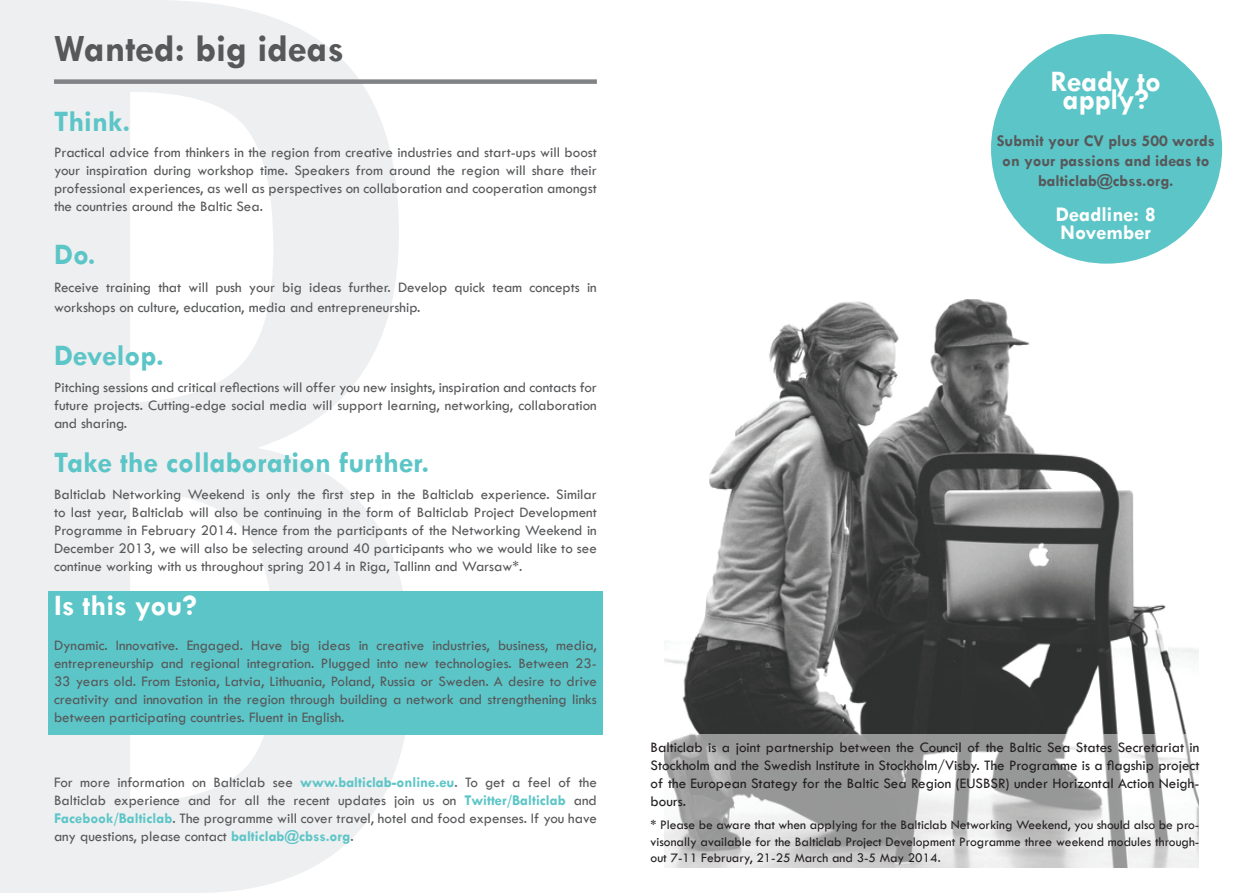
<style>
.page{position:relative;width:1259px;height:893px;background:#fff}
.page>*{position:absolute;margin:0;border:0;box-sizing:border-box;transform-origin:0 0}
.t1{font:700 39px "Tw Cen";color:#57585a}
.t2{font:700 30px "Tw Cen";color:#5cc5c7}
.t3{font:700 30px "Tw Cen";color:#fff}
.t4{font:700 21px/18px "Tw Cen";color:#fff}
.t5{font:700 16.5px/19.8px "Tw Cen";color:#57585a;text-align:center}
.t6{font:15px/18px "Tw Cen";color:#57585a;text-align:justify}
.t7{font:15px/18px "Tw Cen";color:#231f20;text-align:justify}
.t8{font:13.5px/16.2px "Tw Cen";color:#231f20;text-align:justify}
.s1{font-weight:700;color:#5cc5c7}
</style>
<div class="page">
<svg style="left:0;top:0;width:411px;height:893px;fill:#eeeff0"></svg>
<div style="left:48px;top:591px;width:554px;height:143px;background:#5cc5c7"></div>
<img style="left:664px;top:113px;width:534px;height:621px">
<div style="left:54px;top:79px;width:543px;height:5px;background:#808285"></div>
<svg style="left:664px;top:734px;width:535px;height:133px"></svg>
<div style="left:991px;top:34px;width:231px;height:230px;background:#5cc5c7;border-radius:50%"></div>
<p class="t1" style="left:54px;top:25px;width:292px">Wanted: big ideas</p>
<p class="t2" style="left:54px;top:103px;width:78px">Think.</p>
<p class="t6" style="left:54px;top:144px;width:544px">Practical advice from thinkers in the region from creative industries and start-ups will boost your inspiration during workshop time. Speakers from around the region will share their professional experiences, as well as perspectives on collaboration and cooperation amongst the countries around the Baltic Sea.</p>
<p class="t2" style="left:54px;top:237px;width:43px">Do.</p>
<p class="t6" style="left:54px;top:278px;width:544px;line-height:19.5px">Receive training that will push your big ideas further. Develop quick team concepts in workshops on culture, education, media and entrepreneurship.</p>
<p class="t2" style="left:54px;top:337px;width:111px">Develop.</p>
<p class="t6" style="left:54px;top:378px;width:544px">Pitching sessions and critical reflections will offer you new insights, inspiration and contacts for future projects. Cutting-edge social media will support learning, networking, collaboration and sharing.</p>
<p class="t2" style="left:54px;top:444px;width:377px">Take the collaboration further.</p>
<p class="t6" style="left:54px;top:485px;width:544px">Balticlab Networking Weekend is only the first step in the Balticlab experience. Similar to last year, Balticlab will also be continuing in the form of Balticlab Project Development Programme in February 2014. Hence from the participants of the Networking Weekend in December 2013, we will also be selecting around 40 participants who we would like to see continue working with us throughout spring 2014 in Riga, Tallinn and Warsaw*.</p>
<p class="t3" style="left:54px;top:587px;width:144px">Is this you?</p>
<p class="t6" style="left:54px;top:636px;width:544px">Dynamic. Innovative. Engaged. Have big ideas in creative industries, business, media, entrepreneurship and regional integration. Plugged into new technologies. Between 23- 33 years old. From Estonia, Latvia, Lithuania, Poland, Russia or Sweden. A desire to drive creativity and innovation in the region through building a network and strengthening links between participating countries. Fluent in English.</p>
<p class="t6" style="left:54px;top:773px;width:544px">For more information on Balticlab see <span class="s1">www.balticlab-online.eu</span>. To get a feel of the Balticlab experience and for all the recent updates join us on <span class="s1">Twitter/Balticlab</span> and <span class="s1">Facebook/Balticlab</span>. The programme will cover travel, hotel and food expenses. If you have any questions, please contact <span class="s1">balticlab@cbss.org</span>.</p>
<p class="t3" style="left:1050px;top:64px;width:112px">Ready to</p>
<p class="t3" style="left:1063px;top:82px;width:87px">apply?</p>
<p class="t5" style="left:996px;top:130px;width:220px">Submit your CV plus 500 words on your passions and ideas to balticlab@cbss.org.</p>
<p class="t4" style="left:1055px;top:204px;width:101px">Deadline: 8<br>November</p>
<p class="t7" style="left:650px;top:738px;width:550px">Balticlab is a joint partnership between the Council of the Baltic Sea States Secretariat in Stockholm and the Swedish Institute in Stockholm/Visby. The Programme is a flagship project of the European Stategy for the Baltic Sea Region (EUSBSR) under Horizontal Action Neigh&shy;bours.</p>
<p class="t8" style="left:650px;top:817px;width:550px">* Please be aware that when applying for the Balticlab Networking Weekend, you should also be pro&shy;visonally available for the Balticlab Project Development Programme three weekend modules through&shy;out 7-11 February, 21-25 March and 3-5 May 2014.</p>
</div>
